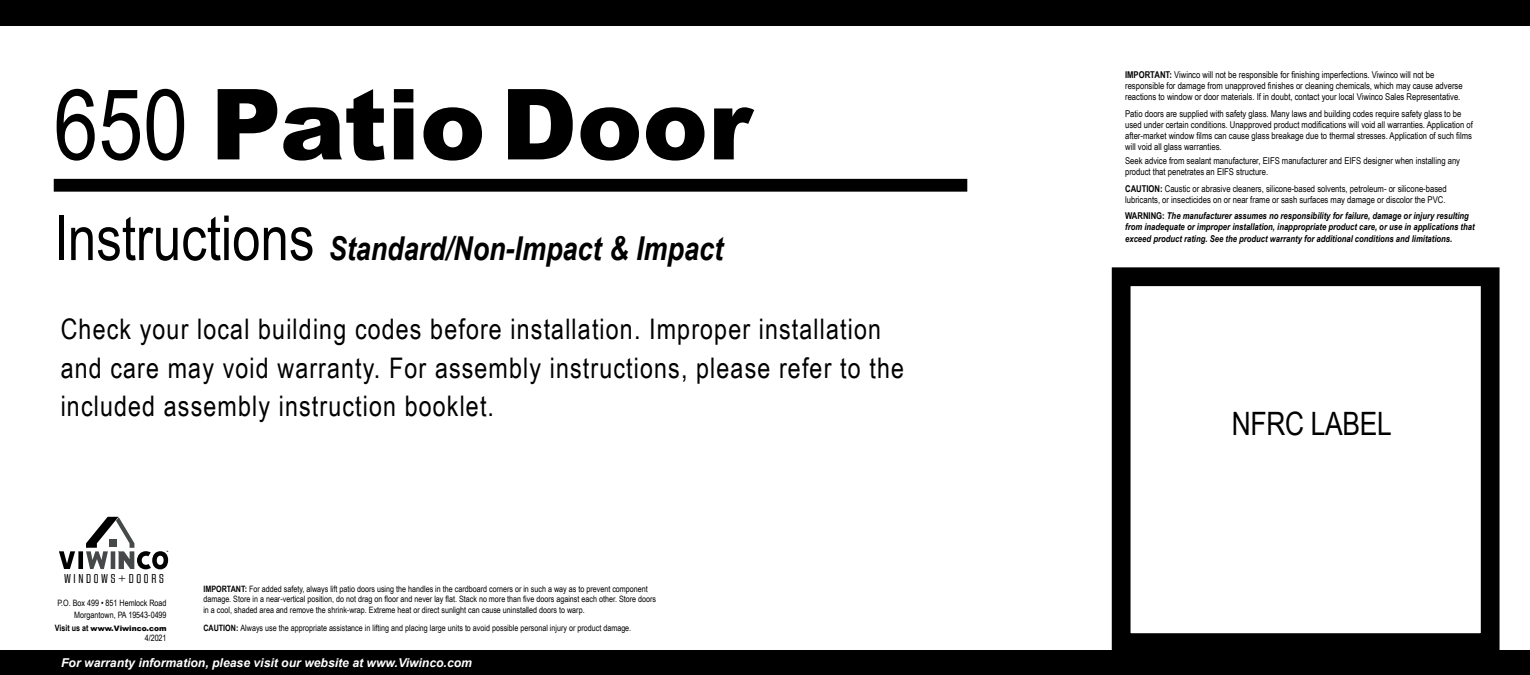
<style>
.page{position:relative;width:1530px;height:675px;background:#fff}
.page>*{position:absolute;margin:0;border:0;box-sizing:border-box;transform-origin:0 0}
.t1{font:900 98.25px "Arial";color:#000}
.t2{font:italic 700 32.88px "Arial Narrow";color:#000}
.t3{font:32.25px "Arial Narrow";letter-spacing:-.01em;color:#000}
.t4{font:28.38px/38.4px "Arial Narrow";letter-spacing:.04em;color:#000}
.t5{font:300 13.38px "Jay Gothic URW";letter-spacing:.2em;color:#000}
.t6{font:italic 700 12.25px "Arial";color:#fff}
.t7{font:9.38px/11.2px "Arial Narrow";color:#000}
.t8{font:italic 700 9.38px/11.2px "Arial Narrow";color:#000}
.t9{font:8.75px/10.5px "Arial Narrow";color:#000;text-align:right}
.t10{font:900 7.5px "Arial";color:#000}
.s1{font-family:"Arial Narrow";font-weight:400}
.s2{font-weight:400;font-style:normal;font-size:62.12px}
.s3{font-family:"Arial Narrow";font-weight:700;font-size:8.75px}
.s4{font-weight:700}
.s5{font-style:normal}
</style>
<div class="page">
<div style="left:1112px;top:267px;width:388px;height:385px;border:19px solid #000"></div>
<svg style="left:59px;top:551px;width:16px;height:18px"></svg>
<div style="left:78px;top:551px;width:5px;height:18px;background:#000"></div>
<svg style="left:86px;top:517px;width:82px;height:52px"></svg>
<div style="left:0;top:0;width:1530px;height:26px;background:#000"></div>
<div style="left:0;top:651px;width:1530px;height:24px;background:#000"></div>
<div style="left:54px;top:179px;width:913px;height:13px;background:#000"></div>
<h1 class="t1" style="left:54px;top:53px;width:699px"><span class="s1">650</span> Patio Door</h1>
<h2 class="t2" style="left:54px;top:224px;width:671px"><span class="s2">Instructions</span> Standard/Non-Impact &amp; Impact</h2>
<h3 class="t4" style="left:61px;top:309px;width:845px">Check your local building codes before installation. Improper installation and care may void warranty. For assembly instructions, please refer to the included assembly instruction booklet.</h3>
<h3 class="t5" style="left:64px;top:571px;width:101px">WINDOWS+DOORS</h3>
<p class="t9" style="left:57px;top:596px;width:111px;line-height:12.5px">P.O. Box 499 • 851 Hemlock Road<br>Morgantown, PA 19543-0499</p>
<p class="t10" style="left:55px;top:623px;width:113px"><span class="s3">Visit us at</span> www.Viwinco.com</p>
<p class="t9" style="left:145px;top:632px;width:23px">4/2021</p>
<p class="t9" style="left:203px;top:583px;width:454px;text-align:left"><span class="s4">IMPORTANT:</span> For added safety, always lift patio doors using the handles in the cardboard corners or in such a way as to prevent component damage. Store in a near-vertical position, do not drag on floor and never lay flat. Stack no more than five doors against each other. Store doors in a cool, shaded area and remove the shrink-wrap. Extreme heat or direct sunlight can cause uninstalled doors to warp.</p>
<p class="t9" style="left:203px;top:622px;width:429px"><span class="s4">CAUTION:</span> Always use the appropriate assistance in lifting and placing large units to avoid possible personal injury or product damage.</p>
<h3 class="t6" style="left:61px;top:655px;width:412px">For warranty information, please visit our website at www.Viwinco.com</h3>
<p class="t7" style="left:1125px;top:69px;width:339px"><span class="s4">IMPORTANT:</span> Viwinco will not be responsible for finishing imperfections. Viwinco will not be responsible for damage from unapproved finishes or cleaning chemicals, which may cause adverse reactions to window or door materials. If in doubt, contact your local Viwinco Sales Representative.</p>
<p class="t7" style="left:1125px;top:107px;width:349px">Patio doors are supplied with safety glass. Many laws and building codes require safety glass to be used under certain conditions. Unapproved product modifications will void all warranties. Application of after-market window films can cause glass breakage due to thermal stresses. Application of such films will void all glass warranties.</p>
<p class="t7" style="left:1125px;top:155px;width:337px">Seek advice from sealant manufacturer, EIFS manufacturer and EIFS designer when installing any product that penetrates an EIFS structure.</p>
<p class="t7" style="left:1125px;top:182px;width:323px"><span class="s4">CAUTION:</span> Caustic or abrasive cleaners, silicone-based solvents, petroleum- or silicone-based lubricants, or insecticides on or near frame or sash surfaces may damage or discolor the PVC.</p>
<p class="t8" style="left:1125px;top:210px;width:351px"><span class="s5">WARNING:</span> The manufacturer assumes no responsibility for failure, damage or injury resulting from inadequate or improper installation, inappropriate product care, or use in applications that exceed product rating. See the product warranty for additional conditions and limitations.</p>
<h3 class="t3" style="left:1232px;top:400px;width:161px">NFRC LABEL</h3>
</div>
